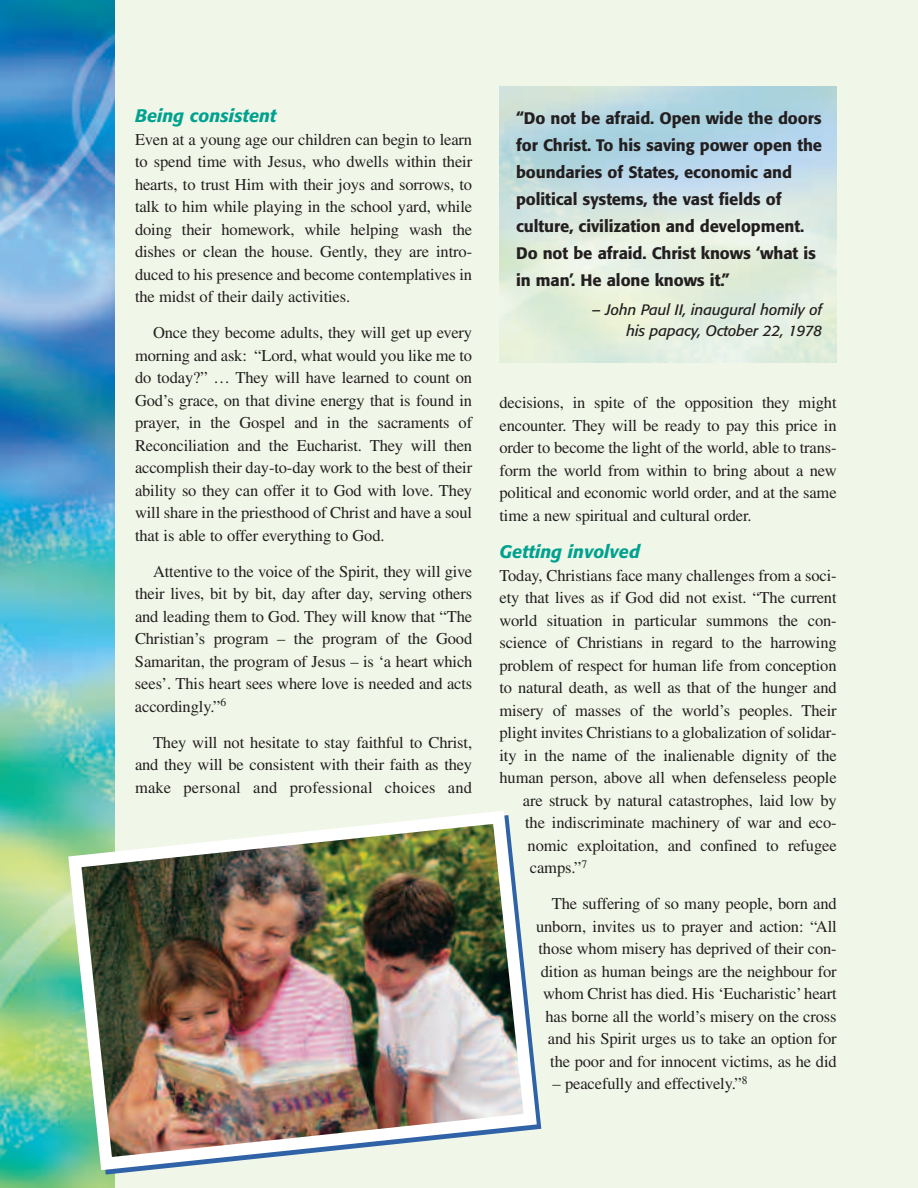
<style>
.page{position:relative;width:918px;height:1188px;background:#f1f7e8}
.page>*{position:absolute;margin:0;border:0;box-sizing:border-box;transform-origin:0 0}
.t1{font:italic 500 18px "Formata";color:#00a18f}
.t2{font:16.5px/22.5px "Times";letter-spacing:-.01em;color:#231f20;text-align:justify}
.t3{font:500 16.5px/27px "Formata";letter-spacing:-.005em;color:#231f20}
.t4{font:italic 15px/20.2px "Formata";letter-spacing:-.005em;color:#231f20;text-align:right}
</style>
<div class="page">
<img style="left:0;top:0;width:115px;height:1188px">
<img style="left:499px;top:87px;width:338px;height:275px">
<img style="left:62px;top:804px;width:480px;height:373px">
<p class="t1" style="left:135px;top:108px;width:143px">Being consistent</p>
<p class="t2" style="left:135px;top:130px;width:339px">Even at a young age our children can begin to learn to spend time with Jesus, who dwells within their hearts, to trust Him with their joys and sorrows, to talk to him while playing in the school yard, while doing their homework, while helping wash the dishes or clean the house. Gently, they are intro&shy;duced to his presence and become contemplatives in the midst of their daily activities.</p>
<p class="t2" style="left:135px;top:323px;width:339px;text-indent:18px">Once they become adults, they will get up every morning and ask: “Lord, what would you like me to do today?” … They will have learned to count on God’s grace, on that divine energy that is found in prayer, in the Gospel and in the sacraments of Reconciliation and the Eucharist. They will then accomplish their day-to-day work to the best of their ability so they can offer it to God with love. They will share in the priesthood of Christ and have a soul that is able to offer everything to God.</p>
<p class="t2" style="left:135px;top:562px;width:339px;text-indent:18px">Attentive to the voice of the Spirit, they will give their lives, bit by bit, day after day, serving others and leading them to God. They will know that “The Christian’s program – the program of the Good Samaritan, the program of Jesus – is ‘a heart which sees’. This heart sees where love is needed and acts accordingly.”<sup>6</sup></p>
<p class="t2" style="left:135px;top:733px;width:339px;text-indent:18px">They will not hesitate to stay faithful to Christ, and they will be consistent with their faith as they make personal and professional choices and</p>
<p class="t3" style="left:516px;top:106px;width:308px">“Do not be afraid. Open wide the doors for Christ. To his saving power open the boundaries of States, economic and political systems, the vast fields of culture, civilization and development.<br>Do not be afraid. Christ knows ‘what is in man’. He alone knows it.”</p>
<p class="t4" style="left:592px;top:301px;width:232px">– John Paul II, inaugural homily of his papacy, October 22, 1978</p>
<p class="t2" style="left:500px;top:393px;width:339px">decisions, in spite of the opposition they might encounter. They will be ready to pay this price in order to become the light of the world, able to trans&shy;form the world from within to bring about a new political and economic world order, and at the same time a new spiritual and cultural order.</p>
<p class="t1" style="left:500px;top:544px;width:142px">Getting involved</p>
<p class="t2" style="left:500px;top:566px;width:339px">Today, Christians face many challenges from a soci-</p>
<p class="t2" style="left:500px;top:588px;width:339px">ety that lives as if God did not exist. “The current</p>
<p class="t2" style="left:500px;top:611px;width:339px">world situation in particular summons the con-</p>
<p class="t2" style="left:500px;top:633px;width:339px">science of Christians in regard to the harrowing</p>
<p class="t2" style="left:500px;top:656px;width:339px">problem of respect for human life from conception</p>
<p class="t2" style="left:500px;top:678px;width:339px">to natural death, as well as that of the hunger and</p>
<p class="t2" style="left:500px;top:701px;width:339px">misery of masses of the world’s peoples. Their</p>
<p class="t2" style="left:500px;top:723px;width:339px">plight invites Christians to a globalization of solidar-</p>
<p class="t2" style="left:500px;top:746px;width:339px">ity in the name of the inalienable dignity of the</p>
<p class="t2" style="left:500px;top:768px;width:339px">human person, above all when defenseless people</p>
<p class="t2" style="left:523px;top:791px;width:315px">are struck by natural catastrophes, laid low by</p>
<p class="t2" style="left:525px;top:813px;width:313px">the indiscriminate machinery of war and eco-</p>
<p class="t2" style="left:528px;top:836px;width:311px">nomic exploitation, and confined to refugee</p>
<p class="t2" style="left:530px;top:858px;width:59px">camps.”<sup>7</sup></p>
<p class="t2" style="left:536px;top:894px;width:302px;text-align:right">The suffering of so many people, born and unborn, invites us to prayer and action: “All those whom misery has deprived of their con&shy;dition as human beings are the neighbour for whom Christ has died. His ‘Eucharistic’ heart has borne all the world’s misery on the cross and his Spirit urges us to take an option for the poor and for innocent victims, as he did</p>
<p class="t2" style="left:553px;top:1074px;width:197px">– peacefully and effectively.”<sup>8</sup></p>
</div>
